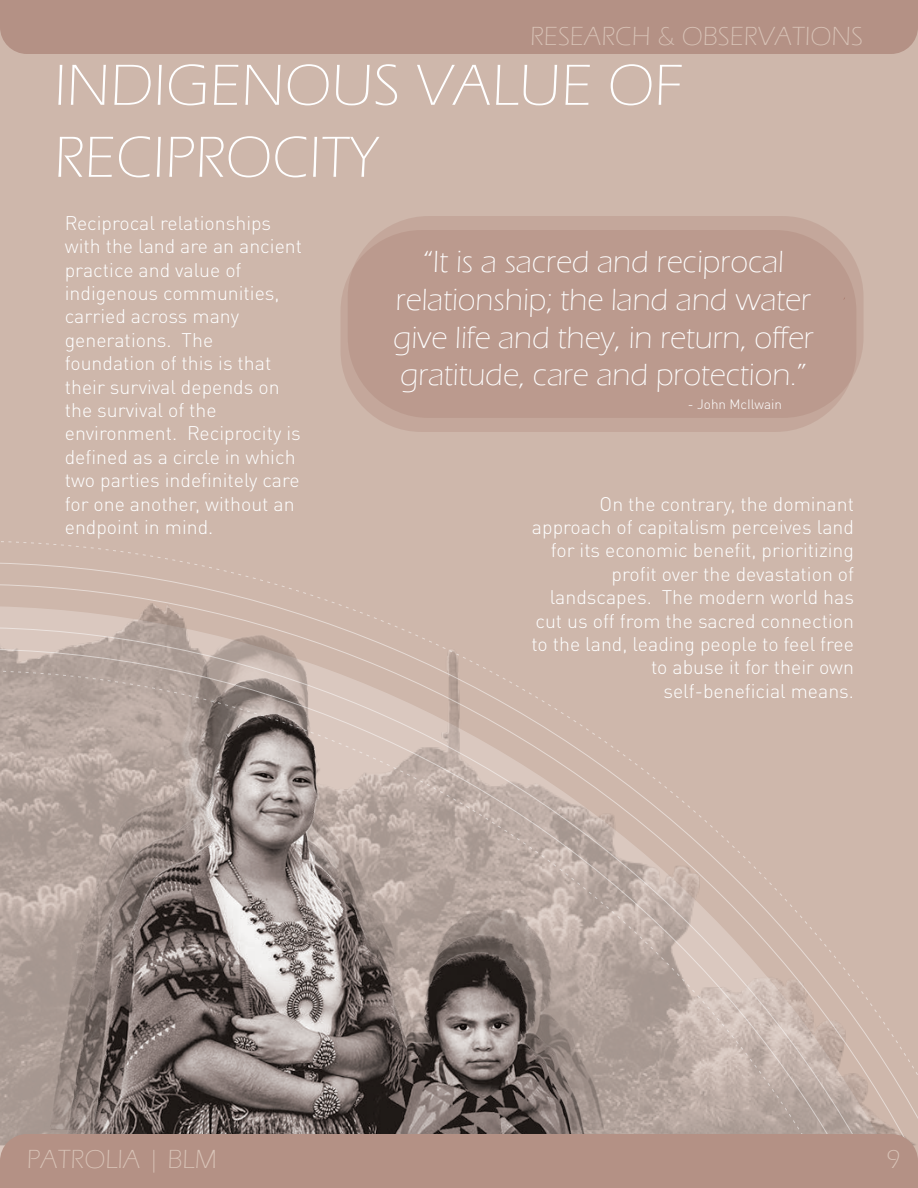
<style>
.page{position:relative;width:918px;height:1188px;background:#ceb7ab}
.page>*{position:absolute;margin:0;border:0;box-sizing:border-box;transform-origin:0 0}
.t1{font:300 60px/72px "Eras ITC";color:#fff}
.t2{font:300 31.5px/37.8px "Eras ITC";color:#fff;text-align:center}
.t3{font:300 27px "Eras ITC";color:#d8c3b7}
.t4{font:300 19.5px/23.4px "DINOT";color:#fff}
.t5{font:300 13.5px "DINOT";color:#fff}
</style>
<div class="page">
<svg style="left:0;top:584px;width:398px;height:43px"></svg>
<svg style="left:0;top:627px;width:446px;height:22px"></svg>
<svg style="left:0;top:649px;width:486px;height:21px"></svg>
<svg style="left:0;top:670px;width:918px;height:464px"></svg>
<div style="left:348px;top:216px;width:516px;height:202px;background:#c4a79b;border-radius:81px"></div>
<div style="left:341px;top:230px;width:515px;height:202px;background:linear-gradient(to right,#bc9c90,#bb9a8e);border-radius:81px"></div>
<div style="left:0;top:1134px;width:918px;height:54px;background:#b49185"></div>
<div style="left:0;top:0;width:918px;height:54px;background:#b49185"></div>
<h3 class="t3" style="left:530px;top:21px;width:334px">RESEARCH &amp; OBSERVATIONS</h3>
<h1 class="t1" style="left:54px;top:50px;width:632px">INDIGENOUS VALUE OF<br>RECIPROCITY</h1>
<p class="t4" style="left:65px;top:210px;width:239px">Reciprocal relationships with the land are an ancient practice and value of indigenous communities, carried across many generations. The foundation of this is that their survival depends on the survival of the environment. Reciprocity is defined as a circle in which two parties indefinitely care for one another, without an endpoint in mind.</p>
<h2 class="t2" style="left:393px;top:243px;width:422px">“It is a sacred and reciprocal relationship; the land and water give life and they, in return, offer gratitude, care and protection.”</h2>
<p class="t5" style="left:688px;top:394px;width:96px">- John McIlwain</p>
<p class="t4" style="left:531px;top:490px;width:324px;text-align:right">On the contrary, the dominant approach of capitalism perceives land for its economic benefit, prioritizing profit over the devastation of landscapes. The modern world has cut us off from the sacred connection to the land, leading people to feel free to abuse it for their own self-beneficial means.</p>
<h3 class="t3" style="left:27px;top:1145px;width:192px">PATROLIA | BLM</h3>
<h3 class="t3" style="left:886px;top:1145px;width:16px">9</h3>
</div>
